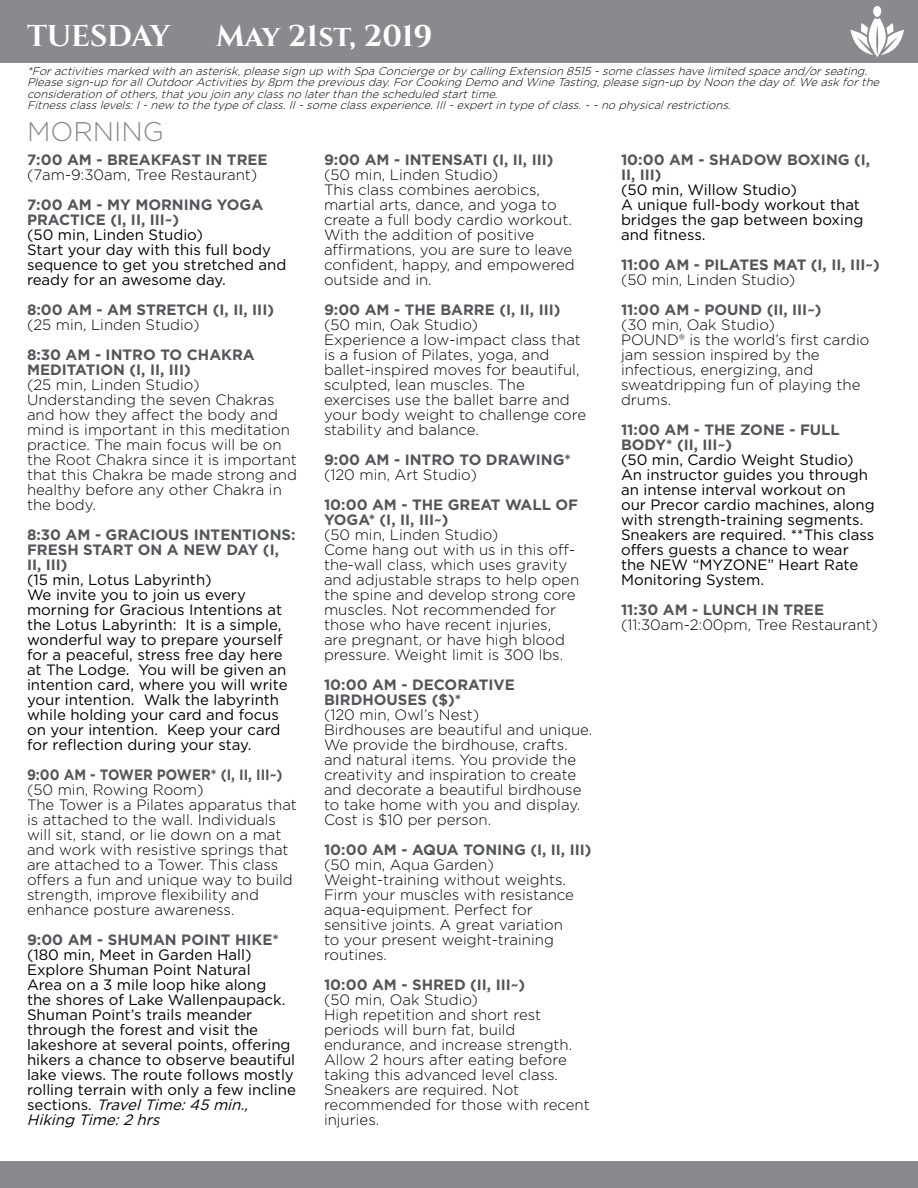
<style>
.page{position:relative;width:918px;height:1188px;background:#fff}
.page>*{position:absolute;margin:0;border:0;box-sizing:border-box;transform-origin:0 0}
.t1{font:700 30px "Cinzel";letter-spacing:-.005em;color:#fff}
.t2{font:300 27px "Gotham";color:#898a8d}
.t3{font:300 15px/15px "Gotham";color:#000}
.t4{font:15px/15px "Gotham";color:#000}
.t5{font:700 15px/15px "Gotham";color:#53575a}
.t6{font:700 15px "Gotham";color:#53575a;scale:.9 1}
.t7{font:italic 300 11.25px/11.2px "Gotham";color:#000}
.s1{font-style:italic}
</style>
<div class="page">
<div style="left:0;top:1161px;width:918px;height:27px;background:#898a8d"></div>
<div style="left:0;top:0;width:918px;height:63px;background:#898a8d"></div>
<div style="left:873px;top:6px;width:8px;height:11px;background:#fff;border-radius:50%"></div>
<svg style="left:850px;top:18px;width:54px;height:39px"></svg>
<h1 class="t1" style="left:27px;top:17px;width:145px">TUESDAY</h1>
<h1 class="t1" style="left:216px;top:17px;width:218px">May 21st, 2019</h1>
<p class="t7" style="left:27px;top:65px;width:857px">*Foractivitiesmarked with an asterisk,pleasesign up with SpaConciergeorbycalling Extension 8515 -someclasseshavelimited spaceand/orseating.<br>Pleasesign-up forallOutdoorActivitiesby8pm thepreviousday.ForCooking Demo and WineTasting,pleasesign-up byNoon thedayof.Weaskforthe consideration ofothers,thatyou join anyclassno laterthan thescheduled starttime.<br>Fitnessclasslevels:I-new to thetypeofclass.II-someclassexperience.III-expertin typeofclass.~-no physicalrestrictions.</p>
<h2 class="t2" style="left:27px;top:114px;width:139px">MORNING</h2>
<p class="t5" style="left:27px;top:152px;width:242px">7:00 AM - BREAKFAST IN TREE</p>
<p class="t3" style="left:27px;top:167px;width:232px">(7am-9:30am, Tree Restaurant)</p>
<p class="t5" style="left:27px;top:197px;width:238px">7:00 AM - MY MORNING YOGA<br>PRACTICE (I, II, III~)</p>
<p class="t4" style="left:27px;top:227px;width:261px">(50 min, Linden Studio)<br>Start your day with this full body sequence to get you stretched and ready for an awesome day.</p>
<p class="t5" style="left:27px;top:302px;width:249px">8:00 AM - AM STRETCH (I, II, III)</p>
<p class="t3" style="left:27px;top:317px;width:174px">(25 min, Linden Studio)</p>
<p class="t5" style="left:27px;top:347px;width:229px">8:30 AM - INTRO TO CHAKRA<br>MEDITATION (I, II, III)</p>
<p class="t3" style="left:27px;top:377px;width:271px">(25 min, Linden Studio)<br>Understanding the seven Chakras and how they affect the body and mind is important in this meditation practice. The main focus will be on the Root Chakra since it is important that this Chakra be made strong and healthy before any other Chakra in the body.</p>
<p class="t5" style="left:27px;top:527px;width:270px">8:30 AM - GRACIOUS INTENTIONS:<br>FRESH START ON A NEW DAY (I,<br>II, III)</p>
<p class="t4" style="left:27px;top:572px;width:262px">(15 min, Lotus Labyrinth)<br>We invite you to join us every morning for Gracious Intentions at the Lotus Labyrinth: It is a simple, wonderful way to prepare yourself for a peaceful, stress free day here at The Lodge. You will be given an intention card, where you will write your intention. Walk the labyrinth while holding your card and focus on your intention. Keep your card for reflection during your stay.</p>
<p class="t6" style="left:27px;top:765px;width:286px">9:00 AM - TOWER POWER* (I, II, III~)</p>
<p class="t3" style="left:27px;top:782px;width:271px">(50 min, Rowing Room)<br>The Tower is a Pilates apparatus that is attached to the wall. Individuals will sit, stand, or lie down on a mat and work with resistive springs that are attached to a Tower. This class offers a fun and unique way to build strength, improve flexibility and enhance posture awareness.</p>
<p class="t5" style="left:27px;top:932px;width:254px">9:00 AM - SHUMAN POINT HIKE*</p>
<p class="t4" style="left:27px;top:947px;width:270px">(180 min, Meet in Garden Hall)<br>Explore Shuman Point Natural<br>Area on a 3 mile loop hike along<br>the shores of Lake Wallenpaupack.<br>Shuman Point’s trails meander through the forest and visit the lakeshore at several points, offering hikers a chance to observe beautiful lake views. The route follows mostly rolling terrain with only a few incline s e c t i o n s . <span class="s1">TravelTime:45 min.,<br>Hiking Time:2 hrs</span></p>
<p class="t5" style="left:324px;top:152px;width:231px">9:00 AM - INTENSATI (I, II, III)</p>
<p class="t3" style="left:324px;top:167px;width:252px">(50 min, Linden Studio)<br>This class combines aerobics, martial arts, dance, and yoga to create a full body cardio workout.<br>With the addition of positive affirmations, you are sure to leave confident, happy, and empowered outside and in.</p>
<p class="t5" style="left:324px;top:302px;width:238px">9:00 AM - THE BARRE (I, II, III)</p>
<p class="t3" style="left:324px;top:317px;width:264px">(50 min, Oak Studio)<br>Experience a low-impact class that is a fusion of Pilates, yoga, and ballet-inspired moves for beautiful, sculpted, lean muscles. The exercises use the ballet barre and your body weight to challenge core stability and balance.</p>
<p class="t5" style="left:324px;top:452px;width:248px">9:00 AM - INTRO TO DRAWING*</p>
<p class="t3" style="left:324px;top:467px;width:154px">(120 min, Art Studio)</p>
<p class="t5" style="left:324px;top:497px;width:256px">10:00 AM - THE GREAT WALL OF<br>YOGA* (I, II, III~)</p>
<p class="t3" style="left:324px;top:527px;width:257px">(50 min, Linden Studio)<br>Come hang out with us in this off&shy;the-wall class, which uses gravity and adjustable straps to help open the spine and develop strong core muscles. Not recommended for those who have recent injuries,<br>are pregnant, or have high blood pressure. Weight limit is 300 lbs.</p>
<p class="t5" style="left:324px;top:677px;width:192px">10:00 AM - DECORATIVE<br>BIRDHOUSES ($)*</p>
<p class="t3" style="left:324px;top:707px;width:270px">(120 min, Owl’s Nest)<br>Birdhouses are beautiful and unique.<br>We provide the birdhouse, crafts. and natural items. You provide the creativity and inspiration to create and decorate a beautiful birdhouse to take home with you and display.<br>Cost is $10 per person.</p>
<p class="t5" style="left:324px;top:842px;width:269px">10:00 AM - AQUA TONING (I, II, III)</p>
<p class="t3" style="left:324px;top:857px;width:252px">(50 min, Aqua Garden)<br>Weight-training without weights.<br>Firm your muscles with resistance aqua-equipment. Perfect for sensitive joints. A great variation to your present weight-training routines.</p>
<p class="t5" style="left:324px;top:977px;width:203px">10:00 AM - SHRED (II, III~)</p>
<p class="t3" style="left:324px;top:992px;width:267px">(50 min, Oak Studio)<br>High repetition and short rest periods will burn fat, build endurance, and increase strength.<br>Allow 2 hours after eating before taking this advanced level class.<br>Sneakers are required. Not recommended for those with recent injuries.</p>
<p class="t5" style="left:621px;top:152px;width:251px">10:00 AM - SHADOW BOXING (I,<br>II, III)</p>
<p class="t4" style="left:621px;top:182px;width:244px">(50 min, Willow Studio)<br>A unique full-body workout that bridges the gap between boxing and fitness.</p>
<p class="t5" style="left:621px;top:257px;width:260px">11:00 AM - PILATES MAT (I, II, III~)</p>
<p class="t3" style="left:621px;top:272px;width:176px">(50 min, Linden Studio)</p>
<p class="t5" style="left:621px;top:302px;width:202px">11:00 AM - POUND (II, III~)</p>
<p class="t3" style="left:621px;top:317px;width:250px">(30 min, Oak Studio)<br>POUND® is the world’s first cardio jam session inspired by the infectious, energizing, and sweatdripping fun of playing the drums.</p>
<p class="t5" style="left:621px;top:422px;width:220px">11:00 AM - THE ZONE - FULL<br>BODY* (II, III~)</p>
<p class="t4" style="left:621px;top:452px;width:255px">(50 min, Cardio Weight Studio)<br>An instructor guides you through an intense interval workout on<br>our Precor cardio machines, along with strength-training segments.<br>Sneakers are required. **This class offers guests a chance to wear the NEW “MYZONE” Heart Rate<br>Monitoring System.</p>
<p class="t5" style="left:621px;top:602px;width:205px">11:30 AM - LUNCH IN TREE</p>
<p class="t3" style="left:621px;top:617px;width:259px">(11:30am-2:00pm, Tree Restaurant)</p>
</div>
